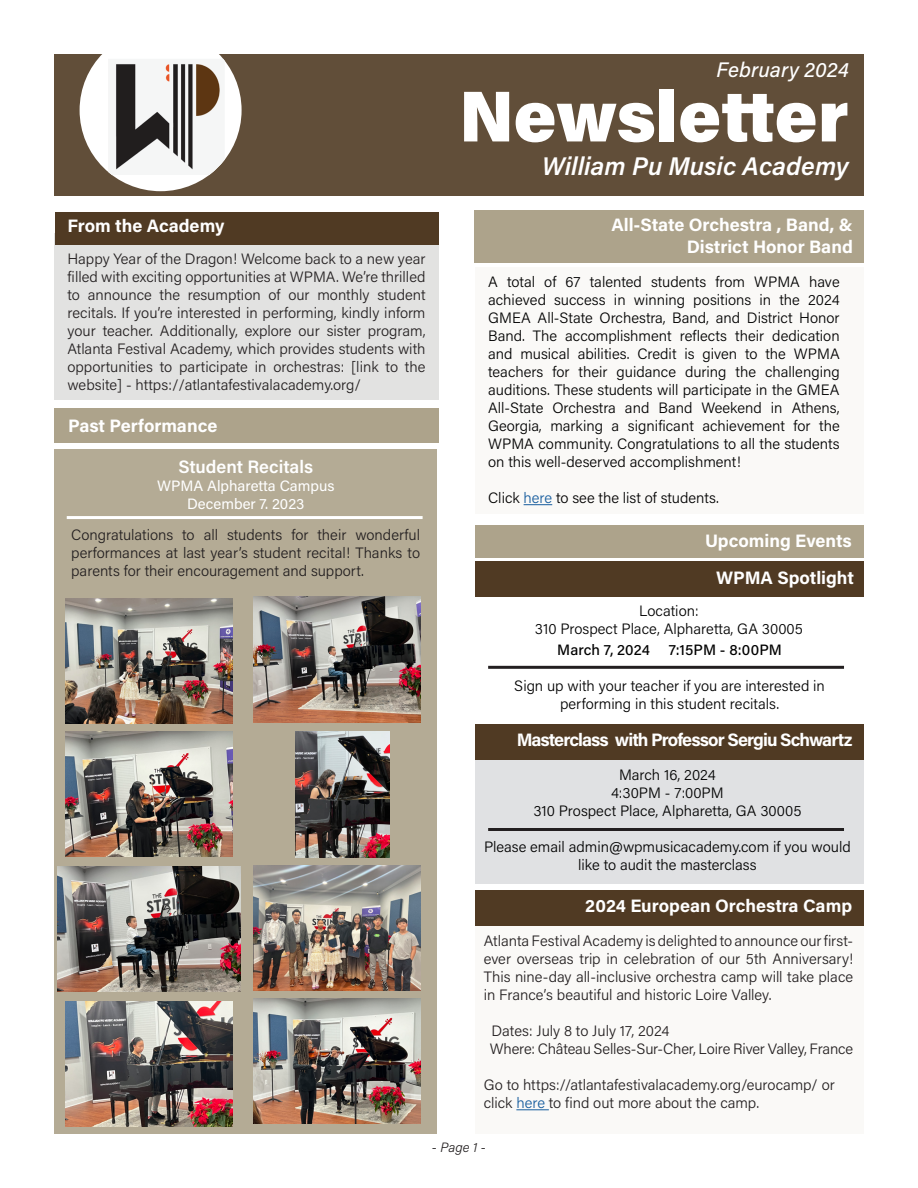
<style>
.page{position:relative;width:918px;height:1188px;background:#fff}
.page>*{position:absolute;margin:0;border:0;box-sizing:border-box;transform-origin:0 0}
.t1{font:900 72px "Acumin Pro";letter-spacing:-.005em;color:#fff}
.t2{font:italic 600 25.5px "Acumin Pro";color:#fff}
.t3{font:italic 500 21px "Acumin Pro";color:#fff}
.t4{font:700 18px "Acumin Pro";letter-spacing:-.005em;color:#fff}
.t5{font:700 18px "Acumin Pro";letter-spacing:-.05em;color:#fff}
.t6{font:600 18px "Acumin Pro";color:#fff}
.t7{font:300 15px/18px "Acumin Pro";color:#231f20;text-align:justify}
.t8{font:300 15px/18px "Acumin Pro";color:#000;text-align:center}
.t9{font:15px "Acumin Pro";color:#fff}
.t10{font:500 15px "Acumin Pro";letter-spacing:.005em;color:#000}
.t11{font:italic 300 13.5px "Acumin Pro";color:#231f20}
.s1{color:#175d9e}
.s2{font-style:normal}
</style>
<div class="page">
<div style="left:475px;top:760px;width:389px;height:123px;background:#e0e1e3"></div>
<div style="left:54px;top:233px;width:384px;height:167px;background:#e2e2e1"></div>
<div style="left:55px;top:212px;width:383px;height:33px;background:#503a23"></div>
<div style="left:54px;top:409px;width:384px;height:34px;background:#ada38b"></div>
<div style="left:475px;top:525px;width:389px;height:33px;background:#ada38b"></div>
<div style="left:476px;top:927px;width:388px;height:207px;background:#faf9f7"></div>
<hr style="left:516px;top:1109px;width:33px;height:1px;background:#175d9e">
<div style="left:475px;top:890px;width:389px;height:36px;background:#503a23"></div>
<div style="left:54px;top:54px;width:810px;height:142px;background:#614e39"></div>
<div style="left:80px;top:29px;width:162px;height:162px;background:#fff;border-radius:50%"></div>
<img style="left:108px;top:59px;width:117px;height:116px">
<div style="left:54px;top:449px;width:382px;height:685px;background:#b4ab95"></div>
<hr style="left:488px;top:666px;width:356px;height:3px;background:#231f20">
<hr style="left:488px;top:828px;width:356px;height:3px;background:#231f20">
<div style="left:475px;top:268px;width:389px;height:246px;background:#faf9f7"></div>
<svg style="left:524px;top:504px;width:28px;height:1px"></svg>
<div style="left:475px;top:562px;width:389px;height:35px;background:#503a23"></div>
<div style="left:475px;top:724px;width:389px;height:35px;background:#503a23"></div>
<img style="left:65px;top:598px;width:167px;height:126px">
<img style="left:65px;top:731px;width:167px;height:125px">
<img style="left:295px;top:732px;width:94px;height:125px">
<img style="left:253px;top:866px;width:167px;height:125px">
<img style="left:253px;top:999px;width:167px;height:125px">
<img style="left:65px;top:1001px;width:167px;height:125px">
<img style="left:57px;top:866px;width:184px;height:126px">
<img style="left:253px;top:597px;width:167px;height:125px">
<div style="left:474px;top:210px;width:390px;height:52px;background:#ada38b"></div>
<hr style="left:67px;top:516px;width:356px;height:3px;background:#fff">
<p class="t3" style="left:717px;top:55px;width:134px">February 2024</p>
<p class="t4" style="left:68px;top:213px;width:159px">From the Academy</p>
<p class="t7" style="left:68px;top:249px;width:360px">Happy Year of the Dragon! Welcome back to a new year filled with exciting opportunities at WPMA. We’re thrilled to announce the resumption of our monthly student recitals. If you’re interested in performing, kindly inform your teacher. Additionally, explore our sister program, Atlanta Festival Academy, which provides students with opportunities to participate in orchestras: [link to the website] - https://atlantafestivalacademy.org/</p>
<p class="t4" style="left:68px;top:413px;width:151px">Past Performance</p>
<p class="t6" style="left:178px;top:454px;width:136px">Student Recitals</p>
<p class="t9" style="left:157px;top:476px;width:179px">WPMA Alpharetta Campus</p>
<p class="t9" style="left:187px;top:494px;width:119px">December 7. 2023</p>
<p class="t7" style="left:71px;top:525px;width:350px">Congratulations to all students for their wonderful performances at last year’s student recital! Thanks to parents for their encouragement and support.</p>
<p class="t1" style="left:459px;top:65px;width:391px">Newsletter</p>
<p class="t2" style="left:542px;top:148px;width:308px">William Pu Music Academy</p>
<p class="t4" style="left:611px;top:212px;width:243px">All-State Orchestra , Band, &amp;</p>
<p class="t4" style="left:687px;top:234px;width:168px">District Honor Band</p>
<p class="t8" style="left:488px;top:272px;width:353px;text-align:justify">A total of 67 talented students from WPMA have achieved success in winning positions in the 2024<br>GMEA All-State Orchestra, Band, and District Honor Band. The accomplishment reflects their dedication and musical abilities. Credit is given to the WPMA teachers for their guidance during the challenging auditions. These students will participate in the GMEA All-State Orchestra and Band Weekend in Athens, Georgia, marking a significant achievement for the WPMA community. Congratulations to all the students on this well-deserved accomplishment!</p>
<p class="t8" style="left:488px;top:488px;width:232px">Click <span class="s1">here</span> to see the list of students.</p>
<p class="t4" style="left:705px;top:529px;width:148px">Upcoming Events</p>
<p class="t4" style="left:716px;top:565px;width:139px">WPMA Spotlight</p>
<p class="t8" style="left:639px;top:602px;width:61px">Location:</p>
<p class="t8" style="left:535px;top:620px;width:270px">310 Prospect Place, Alpharetta, GA 30005</p>
<p class="t10" style="left:557px;top:640px;width:94px">March 7, 2024</p>
<p class="t10" style="left:669px;top:640px;width:115px">7:15PM - 8:00PM</p>
<p class="t8" style="left:514px;top:676px;width:312px">Sign up with your teacher if you are interested in performing in this student recitals.</p>
<p class="t5" style="left:517px;top:727px;width:337px">Masterclass with Professor Sergiu Schwartz</p>
<p class="t8" style="left:619px;top:765px;width:98px">March 16, 2024</p>
<p class="t8" style="left:611px;top:783px;width:114px">4:30PM - 7:00PM</p>
<p class="t8" style="left:533px;top:801px;width:270px">310 Prospect Place, Alpharetta, GA 30005</p>
<p class="t8" style="left:484px;top:837px;width:368px">Please email admin@wpmusicacademy.com if you would like to audit the masterclass</p>
<p class="t4" style="left:585px;top:893px;width:268px">2024 European Orchestra Camp</p>
<p class="t7" style="left:484px;top:931px;width:371px">Atlanta Festival Academy is delighted to announce our first&shy;ever overseas trip in celebration of our 5th Anniversary!<br>This nine-day all-inclusive orchestra camp will take place in France’s beautiful and historic Loire Valley.</p>
<p class="t7" style="left:492px;top:1021px;width:180px">Dates: July 8 to July 17, 2024</p>
<p class="t7" style="left:490px;top:1039px;width:365px">Where: Château Selles-Sur-Cher, Loire River Valley, France</p>
<p class="t7" style="left:484px;top:1075px;width:353px">Go to https://atlantafestivalacademy.org/eurocamp/ or</p>
<p class="t7" style="left:484px;top:1093px;width:277px">click <span class="s1">here</span> to find out more about the camp.</p>
<p class="t11" style="left:432px;top:1138px;width:56px"><span class="s2">-</span> Page 1 <span class="s2">-</span></p>
</div>
